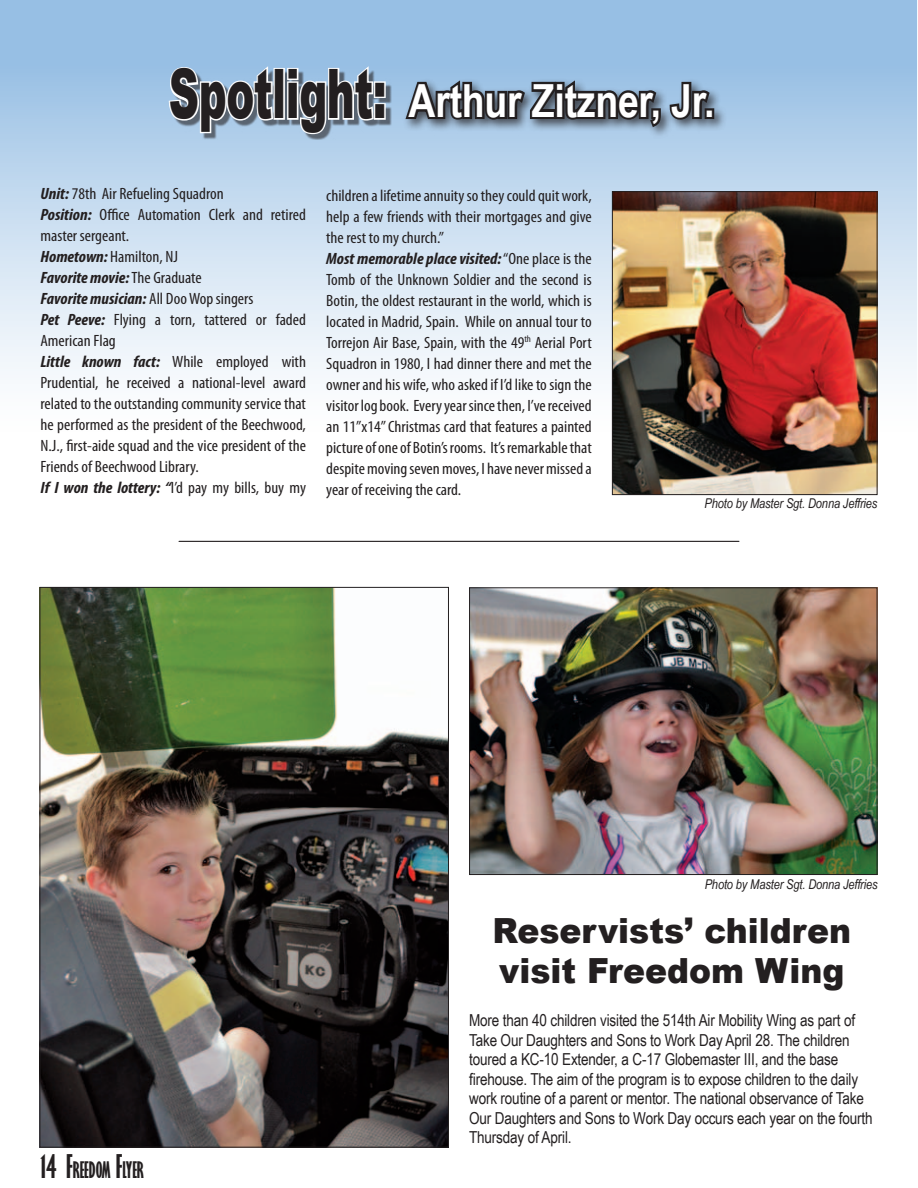
<style>
.page{position:relative;width:918px;height:1188px;background:#fff}
.page>*{position:absolute;margin:0;border:0;box-sizing:border-box;transform-origin:0 0}
.t1{font:700 45.75px "Arial Narrow";letter-spacing:-.005em;color:#fff}
.t2{font:900 34.65px/40.5px "Arial";color:#231f20;scale:.95 1}
.t3{font:700 extra-condensed 21px "Gill Sans";color:#231f20}
.t4{font:16.5px/19.5px "Arial Narrow";letter-spacing:-.01em;color:#231f20}
.t5{font:condensed 16.35px/21px "Myriad Pro";color:#231f20;scale:1.05 1}
.t6{font:italic 13.5px "Arial Narrow";letter-spacing:-.01em;color:#231f20}
.s1{font-family:"Arial";font-weight:900;font-size:68.25px;color:#231f20}
.s2{font-weight:700;font-style:italic}
.s3{font-size:30px}
</style>
<div class="page">
<svg style="left:0;top:0;width:917px;height:496px"></svg>
<div style="left:402px;top:78px;width:325px;height:61px;background:#231f20;opacity:.75"></div>
<svg style="left:402px;top:76px;width:310px;height:54px;background:#5f6d7d"></svg>
<div style="left:705px;top:108px;width:9px;height:11px;border:4px solid #231f20"></div>
<div style="left:172px;top:69px;width:220px;height:71px;background:#231f20;opacity:.6"></div>
<svg style="left:167px;top:63px;width:108px;height:72px"></svg>
<div style="left:274px;top:68px;width:11px;height:52px;border:3px solid #fff"></div>
<svg style="left:286px;top:63px;width:101px;height:73px"></svg>
<hr style="left:179px;top:541px;width:560px;height:1px;background:#231f20">
<img style="left:471px;top:589px;width:404px;height:284px">
<div style="left:469px;top:587px;width:408px;height:288px;border:1px solid #231f20"></div>
<img style="left:614px;top:193px;width:261px;height:300px">
<div style="left:612px;top:191px;width:265px;height:304px;border:1px solid #231f20"></div>
<img style="left:42px;top:589px;width:405px;height:557px">
<h1 class="t1" style="left:169px;top:66px;width:547px"><span class="s1">Spotlight:</span> Arthur Zitzner, Jr.</h1>
<p class="t5" style="left:41px;top:183px;width:254px"><span class="s2">Unit:</span> 78th Air Refueling Squadron<br><span class="s2">Position:</span> Office Automation Clerk and retired master sergeant.<br><span class="s2">Hometown:</span> Hamilton, NJ<br><span class="s2">Favorite movie:</span> The Graduate<br><span class="s2">Favorite musician:</span> All Doo Wop singers<br><span class="s2">Pet Peeve:</span> Flying a torn, tattered or faded American Flag<br><span class="s2">Little known fact:</span> While employed with Prudential, he received a national-level award related to the outstanding community service that he performed as the president of the Beechwood, N.J., first-aide squad and the vice president of the Friends of Beechwood Library.<br><span class="s2">If I won the lottery: “</span>I’d pay my bills, buy my</p>
<p class="t5" style="left:326px;top:185px;width:254px">children a lifetime annuity so they could quit work, help a few friends with their mortgages and give the rest to my church.”<br><span class="s2">Most memorable place visited:</span> “One place is the Tomb of the Unknown Soldier and the second is Botin, the oldest restaurant in the world, which is located in Madrid, Spain. While on annual tour to Torrejon Air Base, Spain, with the 49<sup>th</sup> Aerial Port Squadron in 1980, I had dinner there and met the owner and his wife, who asked if I’d like to sign the visitor log book. Every year since then, I’ve received an 11”x14” Christmas card that features a painted picture of one of Botin’s rooms. It’s remarkable that despite moving seven moves, I have never missed a year of receiving the card.</p>
<p class="t6" style="left:704px;top:494px;width:175px">Photo by Master Sgt. Donna Jeffries</p>
<p class="t3" style="left:40px;top:1157px;width:105px"><span class="s3">14 F</span>REEDOM <span class="s3">F</span>LYER</p>
<p class="t6" style="left:705px;top:875px;width:175px">Photo by Master Sgt. Donna Jeffries</p>
<h2 class="t2" style="left:493px;top:909px;width:379px">Reservists’ children visit Freedom Wing</h2>
<p class="t4" style="left:469px;top:1010px;width:405px">More than 40 children visited the 514th Air Mobility Wing as part of Take Our Daughters and Sons to Work Day April 28. The children toured a KC-10 Extender, a C-17 Globemaster III, and the base firehouse. The aim of the program is to expose children to the daily work routine of a parent or mentor. The national observance of Take Our Daughters and Sons to Work Day occurs each year on the fourth Thursday of April.</p>
</div>
